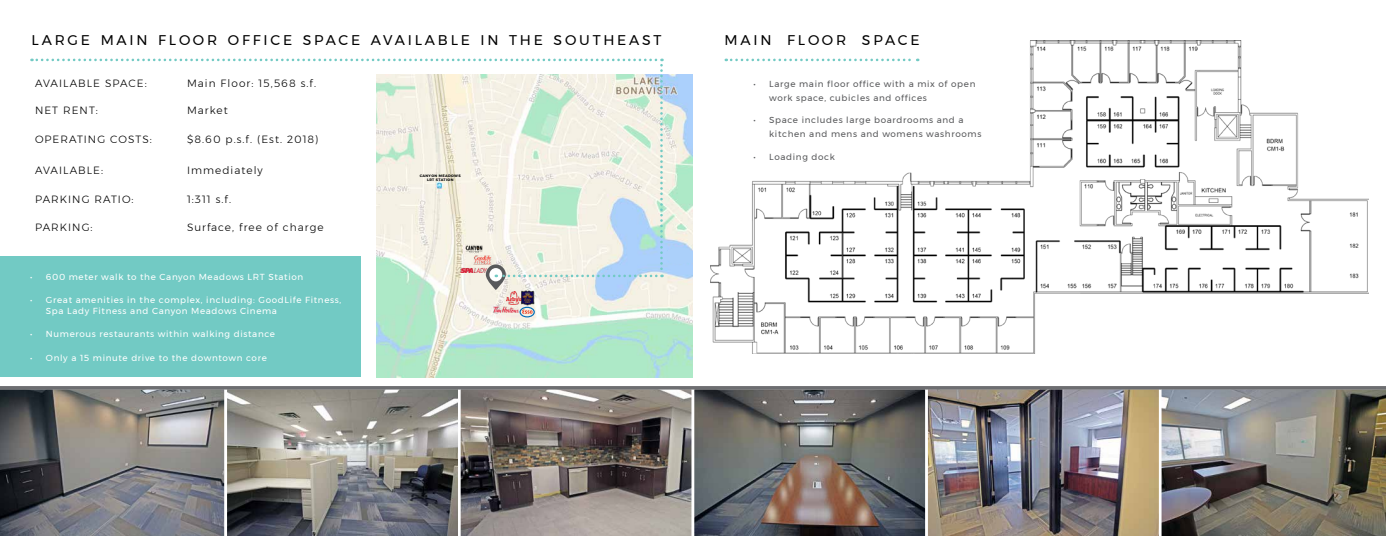
<style>
.page{position:relative;width:1386px;height:536px;background:#fff}
.page>*{position:absolute;margin:0;border:0;box-sizing:border-box;transform-origin:0 0}
.t1{font:14px "Montserrat";letter-spacing:.2em;color:#000}
.t2{font:300 10.5px "Montserrat";letter-spacing:.1em;color:#000}
.t3{font:8.75px/11.4px "Montserrat";letter-spacing:.075em;color:#fff}
.t4{font:8.75px/14px "Montserrat";letter-spacing:.075em;color:#58595b}
.t5{font:700 3.5px/4.2px "Montserrat";letter-spacing:.1em;color:#000;text-align:center}
</style>
<div class="page">
<div style="left:0;top:256px;width:360px;height:121px;background:#72cac4"></div>
<img style="left:710px;top:40px;width:659px;height:313px">
<svg style="left:0;top:389px;width:224px;height:147px;background:#787778"></svg>
<svg style="left:224px;top:389px;width:234px;height:147px;background:#878682"></svg>
<svg style="left:458px;top:389px;width:234px;height:147px;background:#7e7571"></svg>
<svg style="left:692px;top:389px;width:233px;height:147px;background:#6b6867"></svg>
<img style="left:925px;top:389px;width:234px;height:147px">
<img style="left:1159px;top:389px;width:227px;height:147px">
<hr style="left:0;top:386px;width:1386px;height:3px;background:#6d6e71">
<svg style="left:726px;top:59px;width:192px;height:2px"></svg>
<img style="left:377px;top:74px;width:316px;height:303px">
<img style="left:506px;top:292px;width:15px;height:12px">
<img style="left:521px;top:290px;width:14px;height:15px">
<img style="left:494px;top:306px;width:25px;height:6px">
<svg style="left:520px;top:306px;width:15px;height:11px"></svg>
<div style="left:666px;top:247px;width:27px;height:17px;background:#abd0fa;border-radius:50%"></div>
<hr style="left:689px;top:251px;width:4px;height:11px;background:#abd0fa">
<svg style="left:32px;top:59px;width:631px;height:231px"></svg>
<img style="left:466px;top:244px;width:16px;height:9px">
<h1 class="t1" style="left:32px;top:29px;width:631px">LARGE MAIN FLOOR OFFICE SPACE AVAILABLE IN THE SOUTHEAST</h1>
<h1 class="t1" style="left:724px;top:29px;width:196px">MAIN FLOOR SPACE</h1>
<p class="t2" style="left:35px;top:75px;width:113px">AVAILABLE SPACE:</p>
<p class="t2" style="left:187px;top:75px;width:131px">Main Floor: 15,568 s.f.</p>
<p class="t2" style="left:35px;top:103px;width:64px">NET RENT:</p>
<p class="t2" style="left:187px;top:103px;width:42px">Market</p>
<p class="t2" style="left:35px;top:132px;width:118px">OPERATING COSTS:</p>
<p class="t2" style="left:187px;top:132px;width:133px">$8.60 p.s.f. (Est. 2018)</p>
<p class="t2" style="left:35px;top:162px;width:70px">AVAILABLE:</p>
<p class="t2" style="left:187px;top:162px;width:77px">Immediately</p>
<p class="t2" style="left:35px;top:191px;width:100px">PARKING RATIO:</p>
<p class="t2" style="left:187px;top:191px;width:46px">1:311 s.f.</p>
<p class="t2" style="left:35px;top:220px;width:59px">PARKING:</p>
<p class="t2" style="left:187px;top:220px;width:138px">Surface, free of charge</p>
<p class="t3" style="left:30px;top:271px;width:275px">• 600 meter walk to the Canyon Meadows LRT Station</p>
<p class="t3" style="left:46px;top:293px;width:297px;text-indent:-16px">• Great amenities in the complex, including: GoodLife Fitness,<br>Spa Lady Fitness and Canyon Meadows Cinema</p>
<p class="t3" style="left:30px;top:327px;width:246px">• Numerous restaurants within walking distance</p>
<p class="t3" style="left:30px;top:351px;width:238px">• Only a 15 minute drive to the downtown core</p>
<p class="t4" style="left:769px;top:76px;width:208px;text-indent:-16px">• Large main floor office with a mix of open work space, cubicles and offices</p>
<p class="t4" style="left:769px;top:113px;width:214px;text-indent:-16px">• Space includes large boardrooms and a kitchen and mens and womens washrooms</p>
<p class="t4" style="left:753px;top:150px;width:83px">• Loading dock</p>
<p class="t5" style="left:420px;top:173px;width:43px">CANYON MEADOWS<br>LRT STATION</p>
</div>
